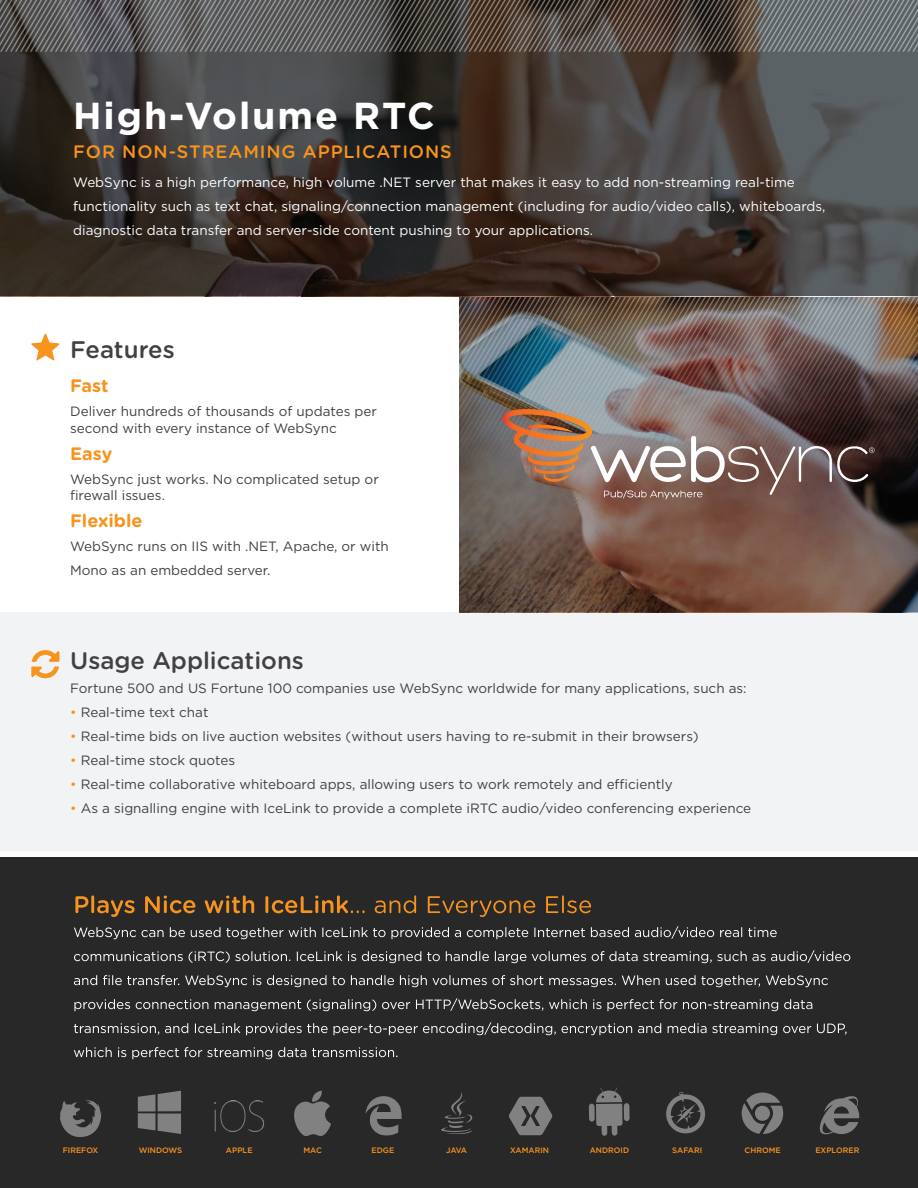
<style>
.page{position:relative;width:918px;height:1188px;background:#fff}
.page>*{position:absolute;margin:0;border:0;box-sizing:border-box;transform-origin:0 0}
.t1{font:700 37.5px "Gotham HTF";letter-spacing:.05em;color:#fff}
.t2{font:500 24px "Gotham Rounded";color:#414042}
.t3{font:500 18px "Gotham Rounded";letter-spacing:.05em;color:#f7941e}
.t4{font:700 18px "Gotham Rounded";color:#f7941e}
.t5{font:13.5px/16.5px "Gotham HTF";color:#414042}
.t6{font:13.5px/24px "Gotham HTF";color:#fff}
.t7{font:500 7.8px "Gotham HTF";color:#f7941e}
.s1{color:#f7941e}
</style>
<div class="page">
<div style="left:0;top:613px;width:918px;height:238px;background:#f1f3f4"></div>
<svg style="left:459px;top:500px;width:459px;height:112px;background:#6e5145"></svg>
<div style="left:0;top:857px;width:918px;height:331px;background:#292829"></div>
<svg style="left:60px;top:1100px;width:41px;height:37px"></svg>
<svg style="left:596px;top:1088px;width:27px;height:48px"></svg>
<div style="left:589px;top:1104px;width:6px;height:18px;background:#818181;border-radius:3px"></div>
<div style="left:624px;top:1103px;width:6px;height:18px;background:#818181;border-radius:3px"></div>
<svg style="left:509px;top:1097px;width:43px;height:38px"></svg>
<svg style="left:441px;top:1092px;width:31px;height:42px"></svg>
<svg style="left:666px;top:1092px;width:39px;height:41px"></svg>
<svg style="left:742px;top:1093px;width:41px;height:41px"></svg>
<svg style="left:820px;top:1096px;width:39px;height:39px"></svg>
<svg style="left:138px;top:1091px;width:43px;height:43px"></svg>
<svg style="left:365px;top:1096px;width:37px;height:39px"></svg>
<img style="left:214px;top:1100px;width:50px;height:32px">
<svg style="left:294px;top:1091px;width:37px;height:45px"></svg>
<svg style="left:31px;top:333px;width:29px;height:28px"></svg>
<svg style="left:74px;top:1047px;width:323px;height:12px"></svg>
<svg style="left:74px;top:1022px;width:772px;height:13px"></svg>
<svg style="left:74px;top:998px;width:738px;height:13px"></svg>
<svg style="left:74px;top:975px;width:754px;height:12px"></svg>
<svg style="left:74px;top:950px;width:776px;height:13px"></svg>
<svg style="left:74px;top:926px;width:703px;height:13px"></svg>
<svg style="left:75px;top:895px;width:516px;height:22px"></svg>
<svg style="left:0;top:52px;width:918px;height:244px;background:#3f3936"></svg>
<svg style="left:0;top:0;width:918px;height:52px;background:#5d5a58"></svg>
<svg style="left:31px;top:650px;width:28px;height:28px"></svg>
<img style="left:459px;top:290px;width:459px;height:210px">
<h1 class="t1" style="left:73px;top:94px;width:363px">High-Volume RTC</h1>
<h3 class="t3" style="left:73px;top:139px;width:380px">FOR NON-STREAMING APPLICATIONS</h3>
<p class="t6" style="left:73px;top:170px;width:754px">WebSync is a high performance, high volume .NET server that makes it easy to add non-streaming real-time functionality such as text chat, signaling/connection management (including for audio/video calls), whiteboards, diagnostic data transfer and server-side content pushing to your applications.</p>
<h2 class="t2" style="left:70px;top:332px;width:106px">Features</h2>
<h3 class="t4" style="left:70px;top:373px;width:40px">Fast</h3>
<p class="t5" style="left:70px;top:403px;width:308px">Deliver hundreds of thousands of updates per second with every instance of WebSync</p>
<h3 class="t4" style="left:70px;top:440px;width:44px">Easy</h3>
<p class="t5" style="left:70px;top:470px;width:310px">WebSync just works. No complicated setup or firewall issues.</p>
<h3 class="t4" style="left:70px;top:508px;width:74px">Flexible</h3>
<p class="t5" style="left:70px;top:534px;width:320px;line-height:24px">WebSync runs on IIS with .NET, Apache, or with<br>Mono as an embedded server.</p>
<h2 class="t2" style="left:70px;top:644px;width:235px">Usage Applications</h2>
<p class="t5" style="left:70px;top:680px;width:678px">Fortune 500 and US Fortune 100 companies use WebSync worldwide for many applications, such as:</p>
<p class="t5" style="left:70px;top:704px;width:140px"><span class="s1">•</span> Real-time text chat</p>
<p class="t5" style="left:70px;top:728px;width:630px"><span class="s1">•</span> Real-time bids on live auction websites (without users having to re-submit in their browsers)</p>
<p class="t5" style="left:70px;top:752px;width:166px"><span class="s1">•</span> Real-time stock quotes</p>
<p class="t5" style="left:70px;top:776px;width:604px"><span class="s1">•</span> Real-time collaborative whiteboard apps, allowing users to work remotely and efficiently</p>
<p class="t5" style="left:70px;top:800px;width:683px"><span class="s1">•</span> As a signalling engine with IceLink to provide a complete iRTC audio/video conferencing experience</p>
<p class="t7" style="left:63px;top:1146px;width:37px">FIREFOX</p>
<p class="t7" style="left:139px;top:1146px;width:45px">WINDOWS</p>
<p class="t7" style="left:226px;top:1146px;width:28px">APPLE</p>
<p class="t7" style="left:303px;top:1146px;width:20px">MAC</p>
<p class="t7" style="left:372px;top:1146px;width:24px">EDGE</p>
<p class="t7" style="left:446px;top:1146px;width:22px">JAVA</p>
<p class="t7" style="left:510px;top:1146px;width:41px">XAMARIN</p>
<p class="t7" style="left:590px;top:1146px;width:41px;rotate:-1deg">ANDROID</p>
<p class="t7" style="left:672px;top:1146px;width:31px">SAFARI</p>
<p class="t7" style="left:745px;top:1146px;width:38px">CHROME</p>
<p class="t7" style="left:815px;top:1146px;width:46px">EXPLORER</p>
</div>
